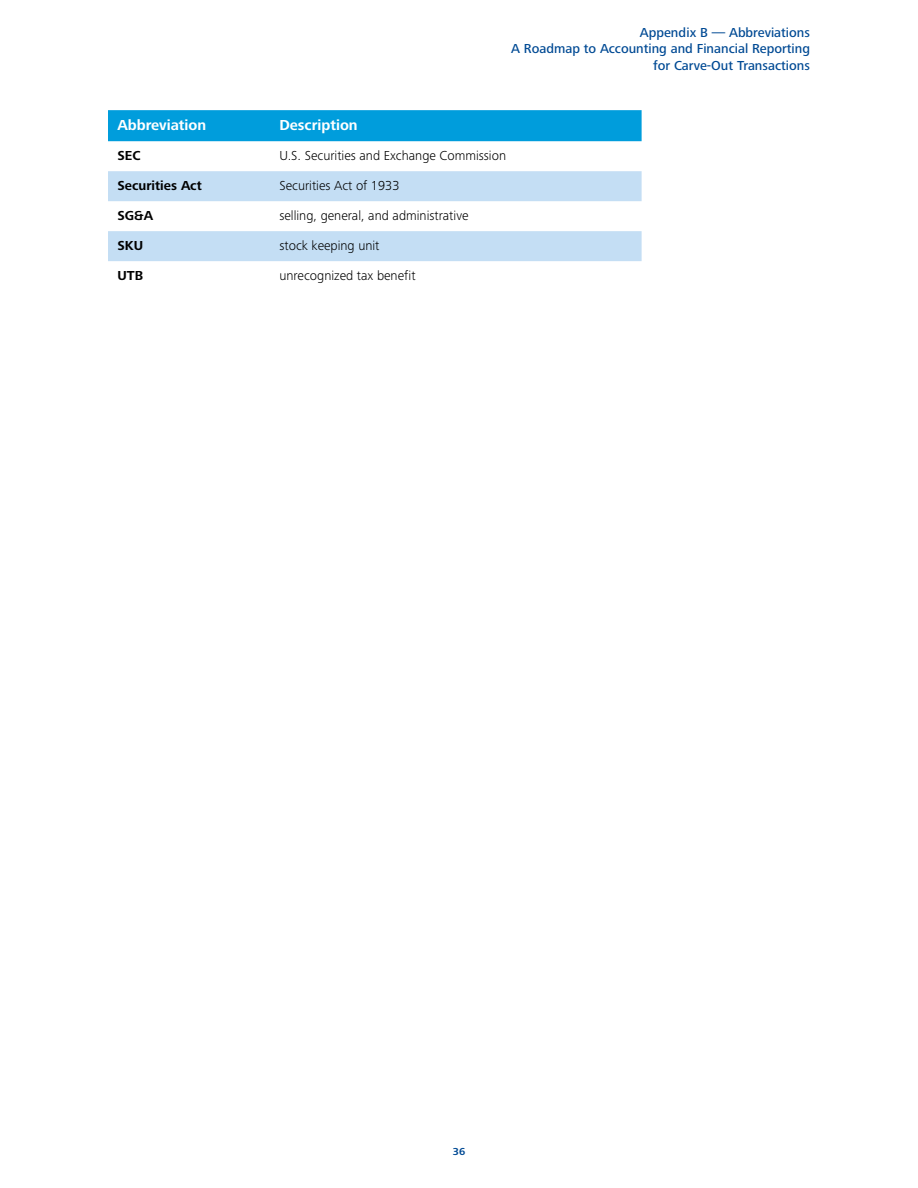
<style>
.page{position:relative;width:918px;height:1188px;background:#fff}
.page>*{position:absolute;margin:0;border:0;box-sizing:border-box;transform-origin:0 0}
.t1{font:700 15px "Frutiger Next Pro";color:#fff}
.t2{font:300 13.5px "Frutiger Next Pro";color:#000}
.t3{font:500 13.5px/16.5px "Frutiger Next Pro";color:#004a94;text-align:right}
.t4{font:700 13.5px "Frutiger Next Pro";color:#000}
.t5{font:700 10.5px "Frutiger Next Pro";color:#004a94}
</style>
<div class="page">
<div style="left:108px;top:110px;width:534px;height:31px;background:#009ddc"></div>
<svg style="left:108px;top:171px;width:534px;height:90px;fill:#c4def4"></svg>
<p class="t3" style="left:511px;top:24px;width:300px">Appendix B — Abbreviations<br>A Roadmap to Accounting and Financial Reporting for Carve-Out Transactions</p>
<p class="t1" style="left:117px;top:117px;width:90px">Abbreviation</p>
<p class="t1" style="left:279px;top:117px;width:80px">Description</p>
<p class="t4" style="left:117px;top:148px;width:25px">SEC</p>
<p class="t2" style="left:279px;top:148px;width:228px">U.S. Securities and Exchange Commission</p>
<p class="t4" style="left:117px;top:178px;width:86px">Securities Act</p>
<p class="t2" style="left:279px;top:178px;width:122px">Securities Act of 1933</p>
<p class="t4" style="left:117px;top:208px;width:37px">SG&amp;A</p>
<p class="t2" style="left:279px;top:208px;width:191px">selling, general, and administrative</p>
<p class="t4" style="left:117px;top:238px;width:27px">SKU</p>
<p class="t2" style="left:279px;top:238px;width:102px">stock keeping unit</p>
<p class="t4" style="left:117px;top:268px;width:27px">UTB</p>
<p class="t2" style="left:279px;top:268px;width:138px">unrecognized tax benefit</p>
<p class="t5" style="left:453px;top:1146px;width:14px">36</p>
</div>
